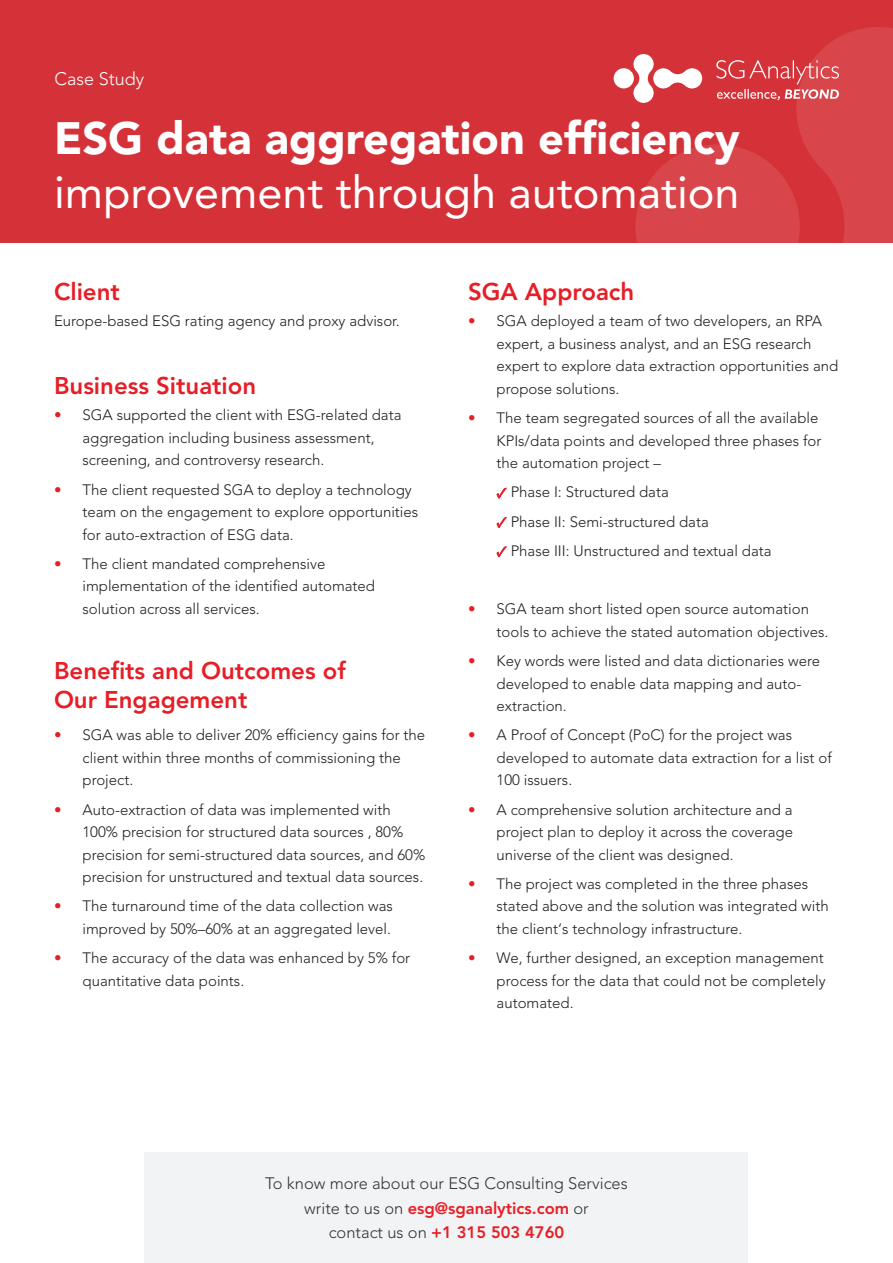
<style>
.page{position:relative;width:893px;height:1263px;background:#fff}
.page>*{position:absolute;margin:0;border:0;box-sizing:border-box;transform-origin:0 0}
.t1{font:900 45px/54px "Avenir LT Std";color:#fff}
.t2{font:800 24px/28.8px "Avenir LT Std";color:#e61e26}
.t3{font:300 18px "Avenir LT Std";color:#fff}
.t4{font:300 16.5px/24.6px "Avenir LT Std";color:#363433;text-align:center}
.t5{font:300 15px/22.5px "Avenir LT Std";color:#231f20}
.s1{font-weight:400}
.s2{color:#e61e26}
.s3{font-family:"Minion Pro";font-weight:400;color:#e61e26}
.s4{font-weight:800;color:#e61e26}
</style>
<div class="page">
<div style="left:0;top:0;width:893px;height:243px;background:#d43238"></div>
<div style="left:614px;top:68px;width:20px;height:20px;background:#fff;border-radius:50%"></div>
<svg style="left:633px;top:27px;width:260px;height:216px"></svg>
<div style="left:145px;top:1152px;width:603px;height:111px;background:#f2f3f4"></div>
<p class="t3" style="left:54px;top:68px;width:91px">Case Study</p>
<p class="t1" style="left:54px;top:112px;width:687px">ESG data aggregation efficiency <span class="s1">improvement through automation</span></p>
<p class="t2" style="left:54px;top:277px;width:67px">Client</p>
<p class="t5" style="left:54px;top:310px;width:347px">Europe-based ESG rating agency and proxy advisor.</p>
<p class="t2" style="left:54px;top:371px;width:204px">Business Situation</p>
<p class="t5" style="left:82px;top:404px;width:320px;text-indent:-28px"><span class="s2">•</span> SGA supported the client with ESG-related data aggregation including business assessment, screening, and controversy research.</p>
<p class="t5" style="left:82px;top:478px;width:337px;text-indent:-28px"><span class="s2">•</span> The client requested SGA to deploy a technology team on the engagement to explore opportunities for auto-extraction of ESG data.</p>
<p class="t5" style="left:82px;top:552px;width:294px;text-indent:-28px"><span class="s2">•</span> The client mandated comprehensive implementation of the identified automated solution across all services.</p>
<p class="t2" style="left:54px;top:657px;width:293px">Benefits and Outcomes of<br>Our Engagement</p>
<p class="t5" style="left:82px;top:724px;width:344px;text-indent:-28px"><span class="s2">•</span> SGA was able to deliver 20% efficiency gains for the client within three months of commissioning the project.</p>
<p class="t5" style="left:82px;top:798px;width:344px;text-indent:-28px"><span class="s2">•</span> Auto-extraction of data was implemented with 100% precision for structured data sources , 80% precision for semi-structured data sources, and 60% precision for unstructured and textual data sources.</p>
<p class="t5" style="left:54px;top:895px;width:340px;text-align:right"><span class="s2">•</span> The turnaround time of the data collection was improved by 50%–60% at an aggregated level.</p>
<p class="t5" style="left:82px;top:947px;width:329px;text-indent:-28px"><span class="s2">•</span> The accuracy of the data was enhanced by 5% for quantitative data points.</p>
<p class="t2" style="left:468px;top:277px;width:168px">SGA Approach</p>
<p class="t5" style="left:497px;top:310px;width:343px;text-indent:-28px"><span class="s2">•</span> SGA deployed a team of two developers, an RPA expert, a business analyst, and an ESG research expert to explore data extraction opportunities and propose solutions.</p>
<p class="t5" style="left:497px;top:407px;width:326px;text-indent:-28px"><span class="s2">•</span> The team segregated sources of all the available<br>KPIs/data points and developed three phases for the automation project –</p>
<p class="t5" style="left:497px;top:481px;width:174px"><span class="s3">✓</span> Phase I: Structured data</p>
<p class="t5" style="left:497px;top:510px;width:214px"><span class="s3">✓</span> Phase II: Semi-structured data</p>
<p class="t5" style="left:497px;top:540px;width:277px"><span class="s3">✓</span> Phase III: Unstructured and textual data</p>
<p class="t5" style="left:497px;top:598px;width:333px;text-indent:-28px"><span class="s2">•</span> SGA team short listed open source automation tools to achieve the stated automation objectives.</p>
<p class="t5" style="left:497px;top:650px;width:325px;text-indent:-28px"><span class="s2">•</span> Key words were listed and data dictionaries were developed to enable data mapping and auto&shy;extraction.</p>
<p class="t5" style="left:497px;top:724px;width:337px;text-indent:-28px"><span class="s2">•</span> A Proof of Concept (PoC) for the project was developed to automate data extraction for a list of<br>100 issuers.</p>
<p class="t5" style="left:497px;top:798px;width:298px;text-align:justify;text-indent:-28px"><span class="s2">•</span> A comprehensive solution architecture and a project plan to deploy it across the coverage universe of the client was designed.</p>
<p class="t5" style="left:497px;top:873px;width:334px;text-indent:-28px"><span class="s2">•</span> The project was completed in the three phases stated above and the solution was integrated with the client‘s technology infrastructure.</p>
<p class="t5" style="left:497px;top:947px;width:331px;text-align:justify;text-indent:-28px"><span class="s2">•</span> We, further designed, an exception management process for the data that could not be completely automated.</p>
<p class="t4" style="left:265px;top:1171px;width:364px">To know more about our ESG Consulting Services write to us on <span class="s4">esg@sganalytics.com</span> or<br>contact us on <span class="s4">+1 315 503 4760</span></p>
</div>
